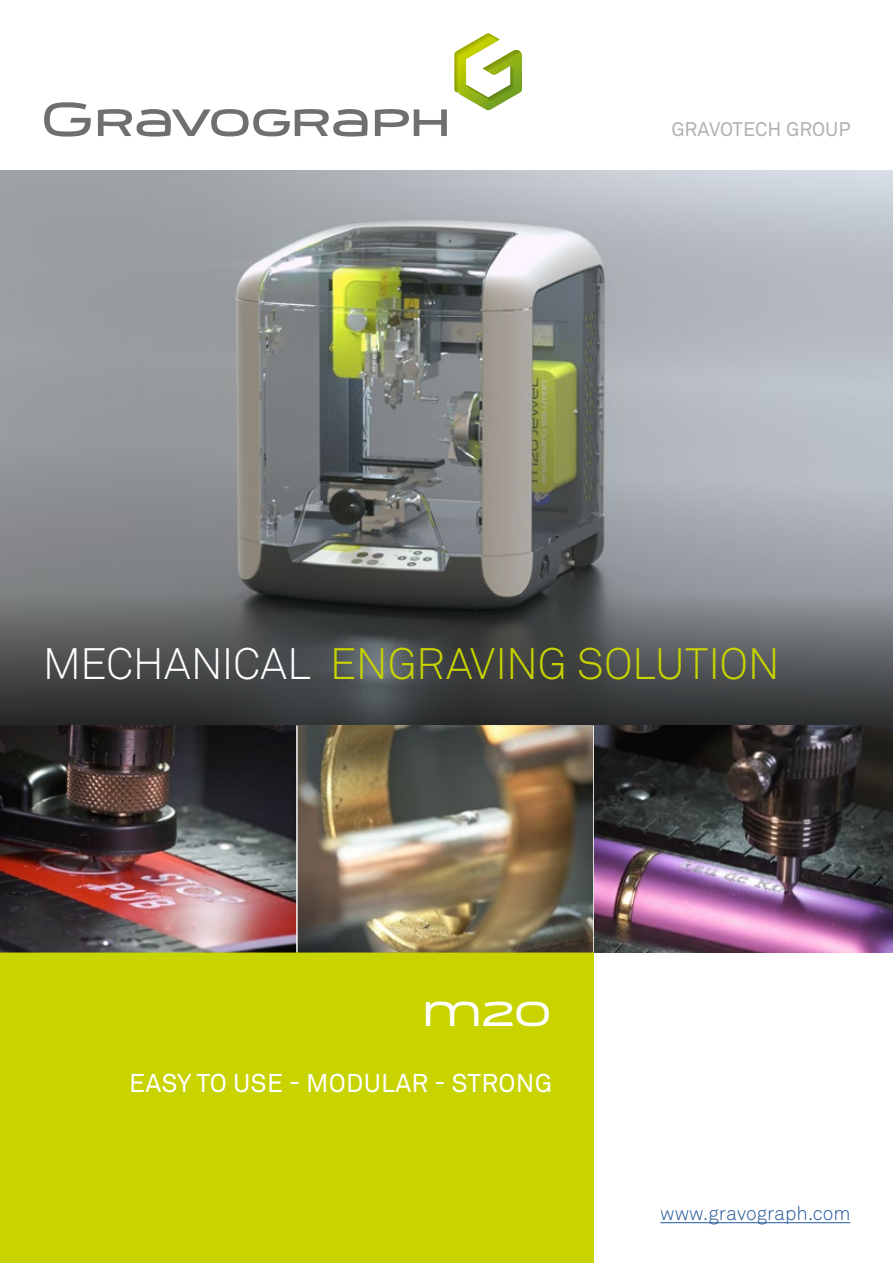
<style>
.page{position:relative;width:893px;height:1263px;background:#fff}
.page>*{position:absolute;margin:0;border:0;box-sizing:border-box;transform-origin:0 0}
.t1{font:300 43.5px "Akkurat Std";letter-spacing:-.01em;color:#c8d300}
.t2{font:37.5px "Gravotech";color:#fff}
.t3{font:25.5px "Akkurat Std";letter-spacing:.01em;color:#fff}
.t4{font:300 19.5px "Akkurat Std";color:#275b9b}
.t5{font:19.5px "Akkurat Std";color:#b3b2b2}
.s1{color:#fff}
</style>
<div class="page">
<img style="left:0;top:170px;width:893px;height:424px">
<div style="left:0;top:952px;width:593px;height:311px;background:#c8d300"></div>
<svg style="left:0;top:594px;width:893px;height:131px"></svg>
<img style="left:298px;top:725px;width:295px;height:227px">
<img style="left:0;top:725px;width:296px;height:227px">
<img style="left:595px;top:725px;width:298px;height:227px">
<svg style="left:455px;top:34px;width:67px;height:76px"></svg>
<svg style="left:375px;top:109px;width:72px;height:27px"></svg>
<svg style="left:44px;top:102px;width:47px;height:35px"></svg>
<svg style="left:98px;top:109px;width:270px;height:28px"></svg>
<hr style="left:660px;top:1222px;width:190px;height:1px;background:#275b9b">
<p class="t5" style="left:671px;top:118px;width:181px">GRAVOTECH GROUP</p>
<p class="t1" style="left:43px;top:638px;width:739px"><span class="s1">MECHANICAL</span> ENGRAVING SOLUTION</p>
<p class="t2" style="left:423px;top:992px;width:129px">M20</p>
<p class="t3" style="left:129px;top:1068px;width:424px">EASY TO USE - MODULAR - STRONG</p>
<p class="t4" style="left:660px;top:1202px;width:192px">www.gravograph.com</p>
</div>
